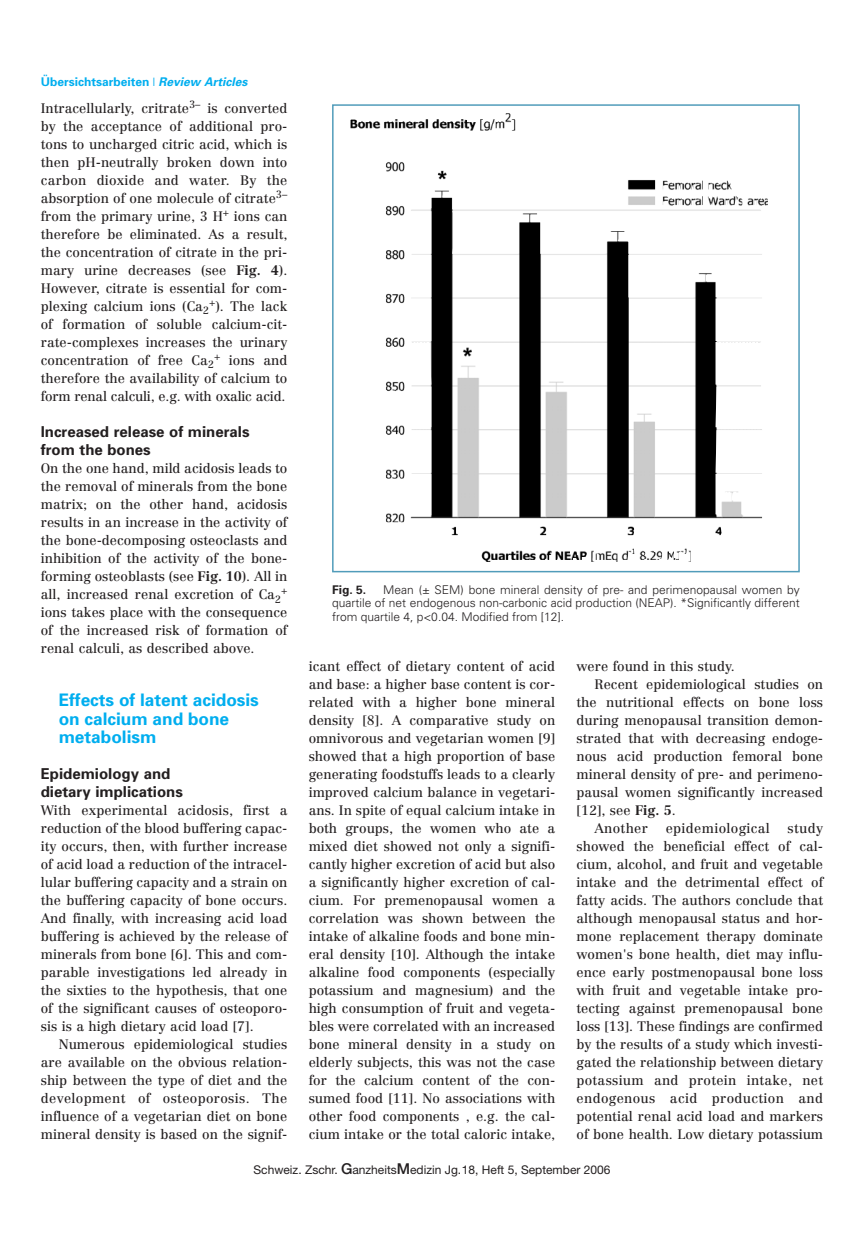
<style>
.page{position:relative;width:864px;height:1234px;background:#fff}
.page>*{position:absolute;margin:0;border:0;box-sizing:border-box;transform-origin:0 0}
.t1{font:700 17.25px/18.8px "Univers";color:#00aeef}
.t2{font:700 15px/18px "Univers";color:#231f20}
.t3{font:13.5px/18px "Centennial";color:#231f20;text-align:justify}
.t4{font:13.5px "Centennial";letter-spacing:.025em;color:#231f20}
.t5{font:300 12px/13.5px "Univers";color:#231f20;text-align:justify}
.t6{font:12px "Helvetica Neue";color:#231f20}
.t7{font:700 12px "Univers";color:#00aeef}
.t8{font:700 12px "Univers";color:#231f20}
.t9{font:10.5px "Centennial";color:#231f20}
.s1{font-style:italic}
.s2{font-weight:700}
.s3{font-weight:500;font-size:15px}
</style>
<div class="page">
<svg style="left:385px;top:198px;width:383px;height:364px"></svg>
<img style="left:350px;top:113px;width:411px;height:230px">
<div style="left:332px;top:104px;width:468px;height:468px;border:2px solid #519cba"></div>
<p class="t7" style="left:41px;top:77px;width:211px">Übersichtsarbeiten ❘ <span class="s1">Review Articles</span></p>
<p class="t3" style="left:41px;top:100px;width:248px">Intracellularly, critrate<sup>3–</sup> is converted by the acceptance of additional pro&shy;tons to uncharged citric acid, which is then pH-neutrally broken down into carbon dioxide and water. By the absorption of one molecule of citrate<sup>3– </sup>from the primary urine, 3 H<sup>+</sup> ions can therefore be eliminated. As a result, the concentration of citrate in the pri&shy;mary urine decreases (see <span class="s2">Fig. 4</span>).<br>However, citrate is essential for com&shy;plexing calcium ions (Ca<sub>2</sub><sup>+</sup>). The lack of formation of soluble calcium-cit&shy;rate-complexes increases the urinary concentration of free Ca<sub>2</sub><sup>+</sup> ions and therefore the availability of calcium to form renal calculi, e.g. with oxalic acid.</p>
<p class="t2" style="left:41px;top:424px;width:210px">Increased release of minerals from the bones</p>
<p class="t3" style="left:41px;top:460px;width:248px">On the one hand, mild acidosis leads to the removal of minerals from the bone matrix; on the other hand, acidosis results in an increase in the activity of the bone-decomposing osteoclasts and inhibition of the activity of the bone&shy;forming osteoblasts (see <span class="s2">Fig. 10</span>). All in all, increased renal excretion of Ca<sub>2</sub></p>
<p class="t5" style="left:332px;top:583px;width:469px;text-indent:51px">Mean (± SEM) bone mineral density of pre- and perimenopausal women by quartile of net endogenous non-carbonic acid production (NEAP). *Significantly different from quartile 4, p&lt;0.04. Modified from [12].</p>
<p class="t8" style="left:332px;top:585px;width:36px">Fig. 5.</p>
<p class="t9" style="left:281px;top:586px;width:8px">+</p>
<p class="t3" style="left:41px;top:604px;width:248px">ions takes place with the consequence of the increased risk of formation of renal calculi, as described above.</p>
<p class="t1" style="left:59px;top:691px;width:202px">Effects of latent acidosis on calcium and bone metabolism</p>
<p class="t2" style="left:41px;top:766px;width:144px">Epidemiology and dietary implications</p>
<p class="t3" style="left:41px;top:802px;width:248px">With experimental acidosis, first a reduction of the blood buffering capac&shy;ity occurs, then, with further increase of acid load a reduction of the intracel&shy;lular buffering capacity and a strain on the buffering capacity of bone occurs.<br>And finally, with increasing acid load buffering is achieved by the release of minerals from bone [6]. This and com&shy;parable investigations led already in the sixties to the hypothesis, that one of the significant causes of osteoporo&shy;sis is a high dietary acid load [7].</p>
<p class="t3" style="left:41px;top:1036px;width:248px;text-indent:18px">Numerous epidemiological studies are available on the obvious relation&shy;ship between the type of diet and the development of osteoporosis. The influence of a vegetarian diet on bone mineral density is based on the signif-</p>
<p class="t3" style="left:309px;top:658px;width:248px">icant effect of dietary content of acid and base: a higher base content is cor&shy;related with a higher bone mineral density [8]. A comparative study on omnivorous and vegetarian women [9] showed that a high proportion of base generating foodstuffs leads to a clearly improved calcium balance in vegetari&shy;ans. In spite of equal calcium intake in both groups, the women who ate a mixed diet showed not only a signifi&shy;cantly higher excretion of acid but also a significantly higher excretion of cal&shy;cium. For premenopausal women a correlation was shown between the intake of alkaline foods and bone min&shy;eral density [10]. Although the intake alkaline food components (especially potassium and magnesium) and the high consumption of fruit and vegeta&shy;bles were correlated with an increased bone mineral density in a study on elderly subjects, this was not the case for the calcium content of the con&shy;sumed food [11]. No associations with other food components , e.g. the cal&shy;cium intake or the total caloric intake,</p>
<p class="t3" style="left:577px;top:658px;width:160px">were found in this study.</p>
<p class="t3" style="left:594px;top:676px;width:230px">Recent epidemiological studies on</p>
<p class="t3" style="left:577px;top:694px;width:248px">the nutritional effects on bone loss</p>
<p class="t3" style="left:577px;top:712px;width:248px">during menopausal transition demon-</p>
<p class="t3" style="left:577px;top:730px;width:248px">strated that with decreasing endoge-</p>
<p class="t3" style="left:577px;top:748px;width:248px">nous acid production femoral bone</p>
<p class="t3" style="left:577px;top:766px;width:248px">mineral density of pre- and perimeno-</p>
<p class="t3" style="left:577px;top:784px;width:248px">pausal women significantly increased</p>
<p class="t3" style="left:577px;top:802px;width:101px">[12], see <span class="s2">Fig. 5</span>.</p>
<p class="t4" style="left:594px;top:822px;width:55px">Another</p>
<p class="t4" style="left:666px;top:822px;width:106px">epidemiological</p>
<p class="t3" style="left:577px;top:820px;width:248px;text-indent:211px">study showed the beneficial effect of cal&shy;cium, alcohol, and fruit and vegetable intake and the detrimental effect of fatty acids. The authors conclude that although menopausal status and hor&shy;mone replacement therapy dominate women's bone health, diet may influ&shy;ence early postmenopausal bone loss with fruit and vegetable intake pro&shy;tecting against premenopausal bone loss [13]. These findings are confirmed by the results of a study which investi&shy;gated the relationship between dietary potassium and protein intake, net endogenous acid production and potential renal acid load and markers of bone health. Low dietary potassium</p>
<p class="t6" style="left:254px;top:1165px;width:358px">Schweiz. Zschr. <span class="s3">G</span>anzheits<span class="s3">M</span>edizin Jg.18, Heft 5, September 2006</p>
</div>
